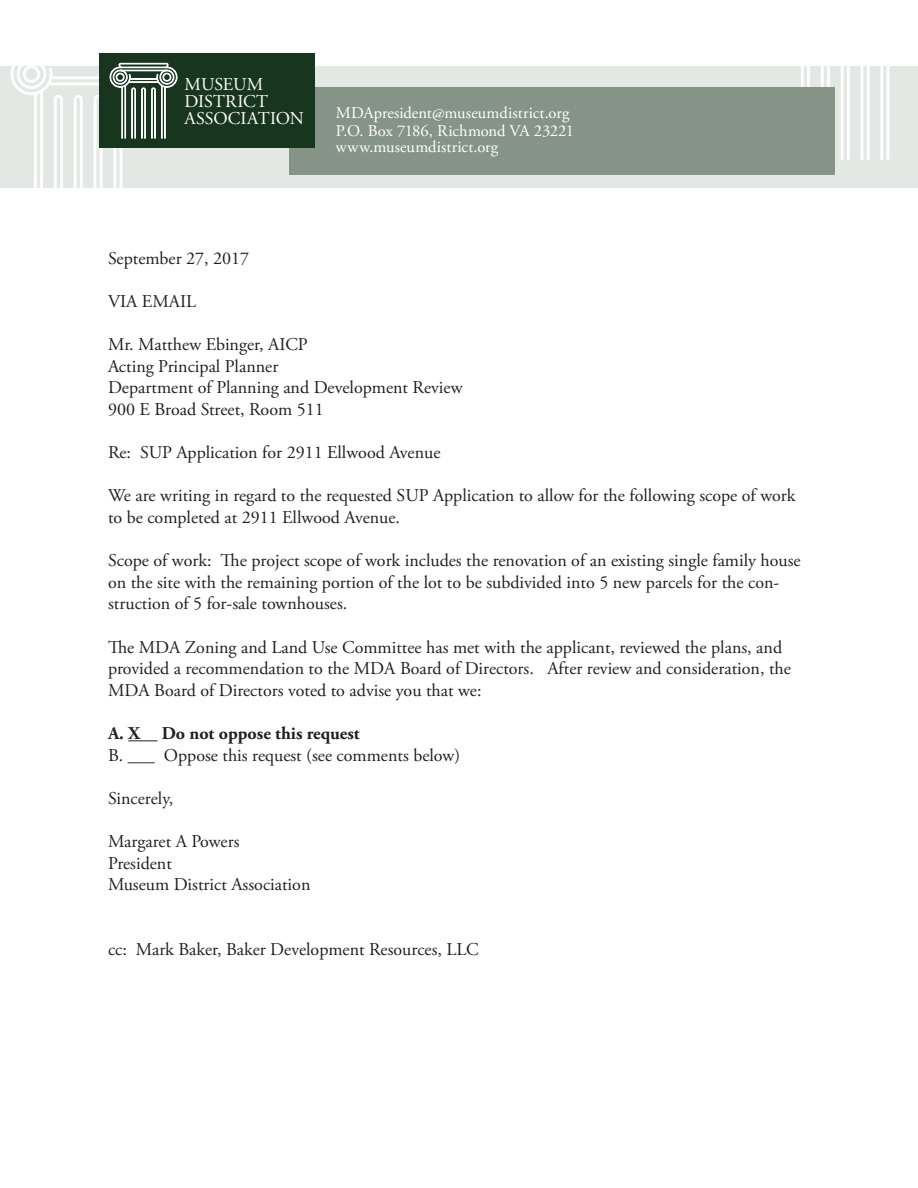
<style>
.page{position:relative;width:918px;height:1188px;background:#fff}
.page>*{position:absolute;margin:0;border:0;box-sizing:border-box;transform-origin:0 0}
.t1{font:18px/21.6px "Adobe Garamond Pro";color:#231f20}
.t2{font:700 18px "Adobe Garamond Pro";color:#231f20}
.t3{font:18px/17px "Adobe Garamond Pro";color:#fff}
.t4{font:16.5px/18px "Adobe Garamond Pro";letter-spacing:.005em;color:#fff}
</style>
<div class="page">
<svg style="left:128px;top:740px;width:29px;height:1px"></svg>
<div style="left:0;top:67px;width:918px;height:121px;background:#e4e8e5"></div>
<svg style="left:777px;top:66px;width:137px;height:94px"></svg>
<div style="left:289px;top:88px;width:546px;height:87px;background:#869487"></div>
<div style="left:99px;top:54px;width:216px;height:94px;background:#18351e"></div>
<svg style="left:10px;top:53px;width:168px;height:135px"></svg>
<p class="t3" style="left:185px;top:76px;width:121px">MUSEUM<br>DISTRICT<br>ASSOCIATION</p>
<p class="t4" style="left:336px;top:104px;width:240px">MDApresident@museumdistrict.org<br>P.O. Box 7186, Richmond VA 23221</p>
<p class="t4" style="left:336px;top:139px;width:164px">www.museumdistrict.org</p>
<p class="t1" style="left:108px;top:248px;width:143px">September 27, 2017</p>
<p class="t1" style="left:108px;top:291px;width:90px">VIA EMAIL</p>
<p class="t1" style="left:108px;top:334px;width:356px">Mr. Matthew Ebinger, AICP<br>Acting Principal Planner<br>Department of Planning and Development Review<br>900 E Broad Street, Room 511</p>
<p class="t1" style="left:108px;top:442px;width:334px">Re: SUP Application for 2911 Ellwood Avenue</p>
<p class="t1" style="left:108px;top:486px;width:689px">We are writing in regard to the requested SUP Application to allow for the following scope of work to be completed at 2911 Ellwood Avenue.</p>
<p class="t1" style="left:108px;top:550px;width:694px">Scope of work: The project scope of work includes the renovation of an existing single family house on the site with the remaining portion of the lot to be subdivided into 5 new parcels for the con&shy;struction of 5 for-sale townhouses.</p>
<p class="t1" style="left:108px;top:637px;width:684px">The MDA Zoning and Land Use Committee has met with the applicant, reviewed the plans, and provided a recommendation to the MDA Board of Directors. After review and consideration, the<br>MDA Board of Directors voted to advise you that we:</p>
<p class="t2" style="left:108px;top:723px;width:253px">A. X Do not oppose this request</p>
<p class="t1" style="left:108px;top:745px;width:354px">B. ___ Oppose this request (see comments below)</p>
<p class="t1" style="left:108px;top:788px;width:67px">Sincerely,</p>
<p class="t1" style="left:108px;top:831px;width:204px">Margaret A Powers<br>President<br>Museum District Association</p>
<p class="t1" style="left:108px;top:939px;width:372px">cc: Mark Baker, Baker Development Resources, LLC</p>
</div>
